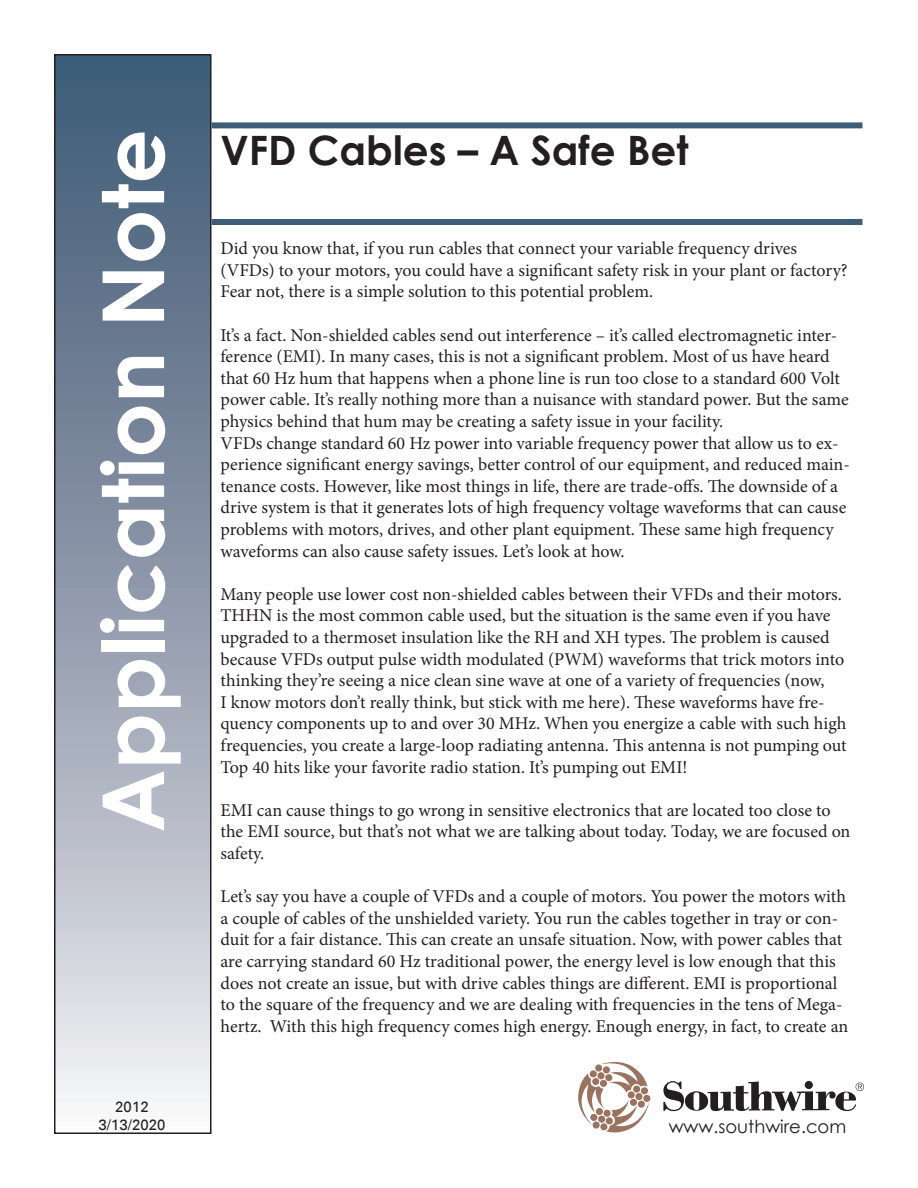
<style>
.page{position:relative;width:918px;height:1188px;background:#fff}
.page>*{position:absolute;margin:0;border:0;box-sizing:border-box;transform-origin:0 0}
.t1{font:700 85.65px "Century Gothic";color:#fff}
.t2{font:700 40.5px "Century Gothic";color:#231f20}
.t3{font:18px/21.6px "Minion Pro";letter-spacing:-.005em;color:#231f20}
.t4{font:18px "Century Gothic";color:#231f20}
.t5{font:15px/18px "Univers";color:#231f20;text-align:center}
</style>
<div class="page">
<div style="left:55px;top:55px;width:156px;height:1078px;background:linear-gradient(to bottom,#37516e,#f1eef1)"></div>
<div style="left:54px;top:54px;width:158px;height:1080px;border:2px solid #231f20"></div>
<div style="left:212px;top:122px;width:650px;height:6px;background:#3e5d77"></div>
<div style="left:212px;top:219px;width:650px;height:6px;background:#3e5d77"></div>
<svg style="left:578px;top:1062px;width:73px;height:70px"></svg>
<svg style="left:663px;top:1081px;width:201px;height:30px"></svg>
<h1 class="t1" style="left:68px;top:833px;width:705px;rotate:-90deg">Application Note</h1>
<p class="t5" style="left:99px;top:1098px;width:68px">2012<br>3/13/2020</p>
<p class="t2" style="left:220px;top:120px;width:470px">VFD Cables – A Safe Bet</p>
<p class="t3" style="left:220px;top:238px;width:629px">Did you know that, if you run cables that connect your variable frequency drives (VFDs) to your motors, you could have a significant safety risk in your plant or factory?<br>Fear not, there is a simple solution to this potential problem.</p>
<p class="t3" style="left:220px;top:324px;width:630px">It’s a fact. Non-shielded cables send out interference – it’s called electromagnetic inter&shy;ference (EMI). In many cases, this is not a significant problem. Most of us have heard that 60 Hz hum that happens when a phone line is run too close to a standard 600 Volt power cable. It’s really nothing more than a nuisance with standard power. But the same physics behind that hum may be creating a safety issue in your facility.</p>
<p class="t3" style="left:220px;top:432px;width:631px">VFDs change standard 60 Hz power into variable frequency power that allow us to ex&shy;perience significant energy savings, better control of our equipment, and reduced main&shy;tenance costs. However, like most things in life, there are trade-offs. The downside of a drive system is that it generates lots of high frequency voltage waveforms that can cause problems with motors, drives, and other plant equipment. These same high frequency waveforms can also cause safety issues. Let’s look at how.</p>
<p class="t3" style="left:220px;top:583px;width:628px">Many people use lower cost non-shielded cables between their VFDs and their motors.<br>THHN is the most common cable used, but the situation is the same even if you have upgraded to a thermoset insulation like the RH and XH types. The problem is caused because VFDs output pulse width modulated (PWM) waveforms that trick motors into thinking they’re seeing a nice clean sine wave at one of a variety of frequencies (now,<br>I know motors don’t really think, but stick with me here). These waveforms have fre&shy;quency components up to and over 30 MHz. When you energize a cable with such high frequencies, you create a large-loop radiating antenna. This antenna is not pumping out Top 40 hits like your favorite radio station. It’s pumping out EMI!</p>
<p class="t3" style="left:220px;top:799px;width:632px">EMI can cause things to go wrong in sensitive electronics that are located too close to the EMI source, but that’s not what we are talking about today. Today, we are focused on safety.</p>
<p class="t3" style="left:220px;top:886px;width:629px">Let’s say you have a couple of VFDs and a couple of motors. You power the motors with a couple of cables of the unshielded variety. You run the cables together in tray or con&shy;duit for a fair distance. This can create an unsafe situation. Now, with power cables that are carrying standard 60 Hz traditional power, the energy level is low enough that this does not create an issue, but with drive cables things are different. EMI is proportional to the square of the frequency and we are dealing with frequencies in the tens of Mega&shy;hertz. With this high frequency comes high energy. Enough energy, in fact, to create an</p>
<p class="t4" style="left:669px;top:1113px;width:179px">www.southwire.com</p>
</div>
